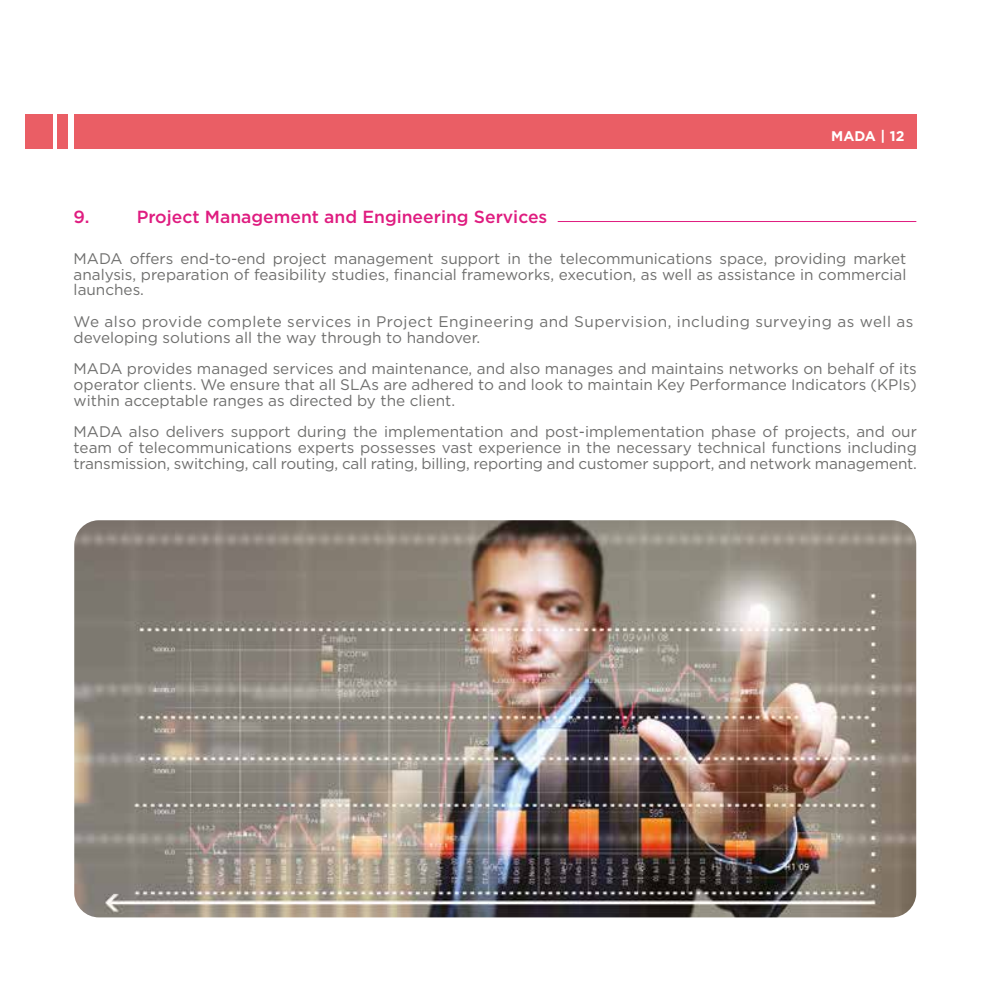
<style>
.page{position:relative;width:993px;height:993px;background:#fff}
.page>*{position:absolute;margin:0;border:0;box-sizing:border-box;transform-origin:0 0}
.t1{font:500 17.5px "Gotham";color:#df1c80}
.t2{font:15.4px/15.8px "Gotham";color:#6f6f6e;text-align:justify}
.t3{font:15.4px/15.8px "Gotham";letter-spacing:.03em;color:#6f6f6e}
.t4{font:700 14px "Gotham";letter-spacing:.01em;color:#fff}
</style>
<div class="page">
<div style="left:74px;top:114px;width:841px;height:35px;background:#ea5e65"></div>
<div style="left:25px;top:114px;width:27px;height:35px;background:#ea5e65"></div>
<div style="left:57px;top:114px;width:10px;height:35px;background:#ea5e65"></div>
<hr style="left:557px;top:221px;width:359px;height:1px;background:#df1c80">
<img style="left:74px;top:520px;width:841px;height:397px">
<p class="t4" style="left:830px;top:128px;width:75px">MADA | 12</p>
<p class="t1" style="left:74px;top:207px;width:18px">9.</p>
<p class="t1" style="left:137px;top:207px;width:412px">Project Management and Engineering Services</p>
<p class="t2" style="left:74px;top:250px;width:834px">MADA offers end-to-end project management support in the telecommunications space, providing market analysis, preparation of feasibility studies, financial frameworks, execution, as well as assistance in commercial launches.</p>
<p class="t3" style="left:74px;top:313px;width:841px">We also provide complete services in Project Engineering and Supervision, including surveying as well as developing solutions all the way through to handover.</p>
<p class="t2" style="left:74px;top:360px;width:844px">MADA provides managed services and maintenance, and also manages and maintains networks on behalf of its operator clients. We ensure that all SLAs are adhered to and look to maintain Key Performance Indicators (KPIs) within acceptable ranges as directed by the client.</p>
<p class="t2" style="left:74px;top:423px;width:844px">MADA also delivers support during the implementation and post-implementation phase of projects, and our team of telecommunications experts possesses vast experience in the necessary technical functions including transmission, switching, call routing, call rating, billing, reporting and customer support, and network management.</p>
</div>
